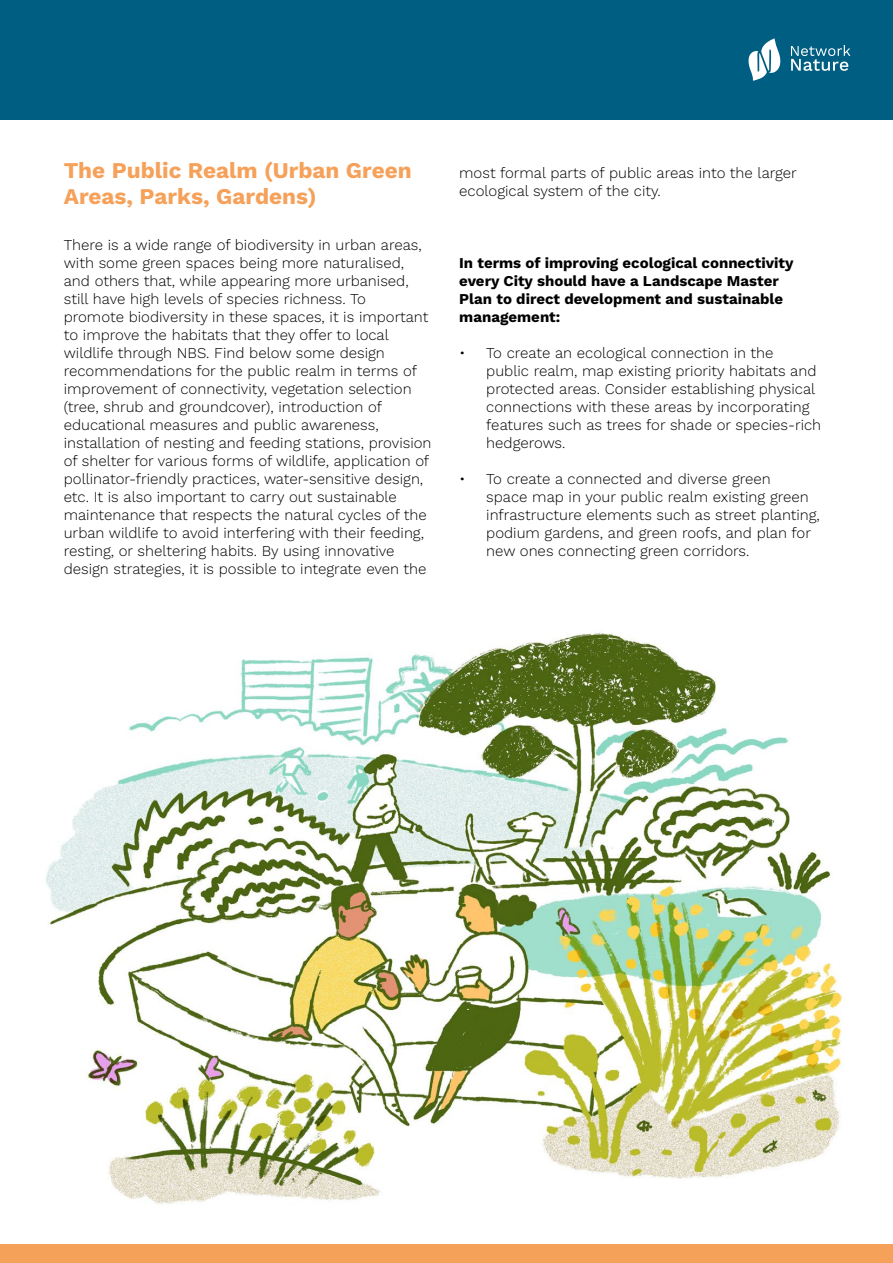
<style>
.page{position:relative;width:893px;height:1263px;background:#fff}
.page>*{position:absolute;margin:0;border:0;box-sizing:border-box;transform-origin:0 0}
.H02{font:700 22.5px/25.5px "Work Sans";color:#f6a15a}
.RAW{font:300 15px/18px "Work Sans";color:#000}
.H03{font:700 15px/18px "Work Sans";color:#000}
</style>
<div class="page">
<div style="left:0;top:0;width:893px;height:119px;background:#005e82"></div>
<div style="left:0;top:1244px;width:893px;height:18px;background:#f6a15a"></div>
<svg style="left:791px;top:45px;width:59px;height:26px"></svg>
<svg style="left:748px;top:38px;width:33px;height:43px"></svg>
<img style="left:46px;top:633px;width:797px;height:571px">
<p class="H02" style="left:64px;top:157px;width:349px">The Public Realm (Urban Green<br>Areas, Parks, Gardens)</p>
<p class="RAW" style="left:64px;top:235px;width:369px">There is a wide range of biodiversity in urban areas, with some green spaces being more naturalised, and others that, while appearing more urbanised, still have high levels of species richness. To<br>promote biodiversity in these spaces, it is important to improve the habitats that they offer to local wildlife through NBS. Find below some design recommendations for the public realm in terms of improvement of connectivity, vegetation selection (tree, shrub and groundcover), introduction of educational measures and public awareness, installation of nesting and feeding stations, provision of shelter for various forms of wildlife, application of pollinator-friendly practices, water-sensitive design, etc. It is also important to carry out sustainable maintenance that respects the natural cycles of the urban wildlife to avoid interfering with their feeding, resting, or sheltering habits. By using innovative design strategies, it is possible to integrate even the</p>
<p class="RAW" style="left:459px;top:163px;width:339px">most formal parts of public areas into the larger ecological system of the city.</p>
<p class="H03" style="left:459px;top:253px;width:336px">In terms of improving ecological connectivity every City should have a Landscape Master Plan to direct development and sustainable management:</p>
<p class="RAW" style="left:486px;top:343px;width:336px;text-indent:-27px">• To create an ecological connection in the<br>public realm, map existing priority habitats and protected areas. Consider establishing physical connections with these areas by incorporating features such as trees for shade or species-rich hedgerows.</p>
<p class="RAW" style="left:486px;top:469px;width:335px;text-indent:-27px">• To create a connected and diverse green<br>space map in your public realm existing green infrastructure elements such as street planting, podium gardens, and green roofs, and plan for new ones connecting green corridors.</p>
</div>
